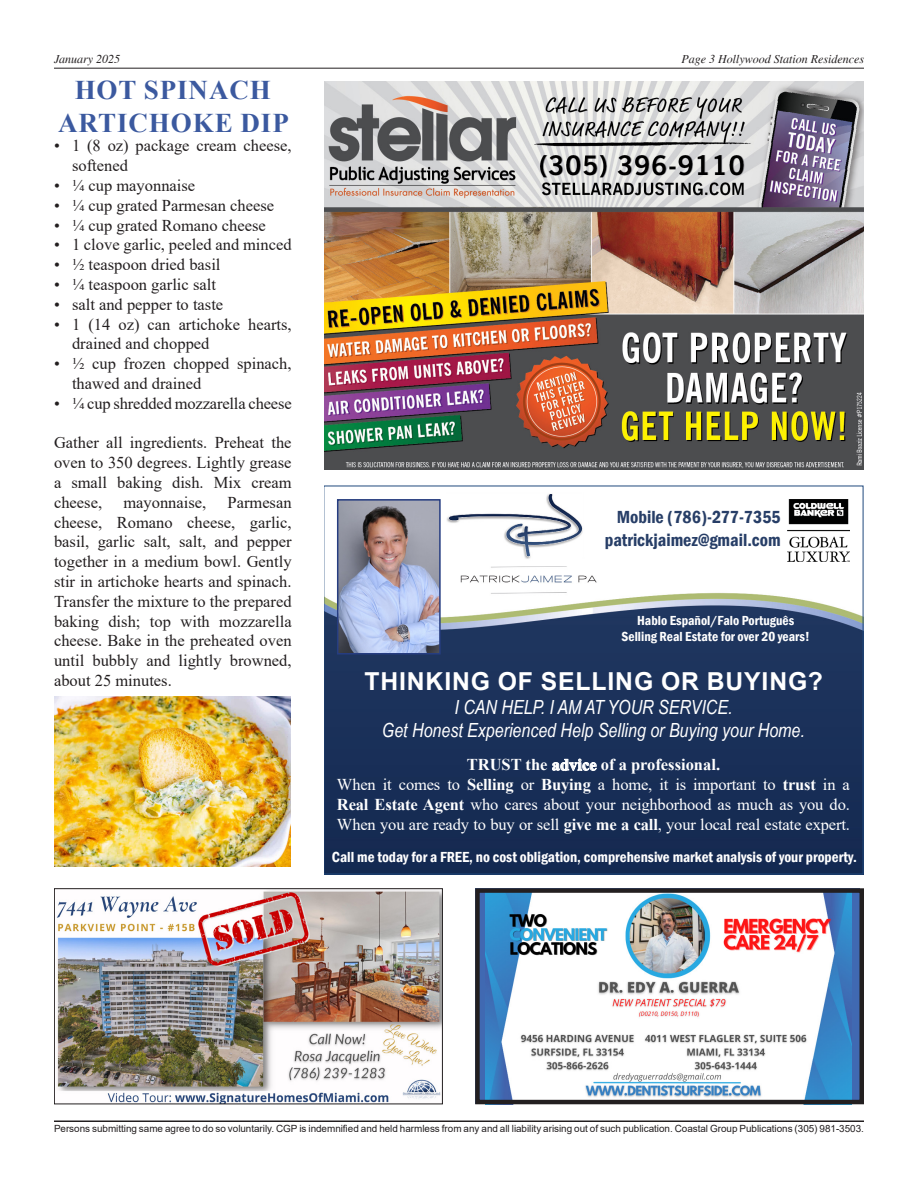
<style>
.page{position:relative;width:918px;height:1188px;background:#fff}
.page>*{position:absolute;margin:0;border:0;box-sizing:border-box;transform-origin:0 0}
.t1{font:700 27px/32.4px "Times New Roman";letter-spacing:.035em;color:#3b599f;text-align:center}
.t2{font:700 24.75px "Arial";letter-spacing:.035em;color:#fff}
.t3{font:italic 19.5px/23.4px "Arial Narrow";color:#fff;text-align:center}
.t4{font:600 condensed 18px/22.5px "Franklin Gothic";color:#273e67;text-align:right}
.t5{font:16.5px/19.8px "Times New Roman";color:#231f20}
.t6{font:16.5px/19.8px "Times New Roman";letter-spacing:-.01em;color:#fff;text-align:center}
.t7{font:600 condensed 15px "Franklin Gothic";color:#fff}
.t8{font:600 condensed 13.5px/16.2px "Franklin Gothic";color:#fff;text-align:center}
.t9{font:italic 12px "Times";color:#231f20}
.t10{font:9.9px "Arial";letter-spacing:-.005em;color:#231f20}
.s1{font-weight:700}
</style>
<div class="page">
<hr style="left:54px;top:68px;width:810px;height:1px;background:#231f20">
<hr style="left:54px;top:1120px;width:810px;height:2px;background:#231f20">
<div style="left:475px;top:888px;width:384px;height:216px;background:#4069b2"></div>
<img style="left:486px;top:894px;width:365px;height:204px">
<div style="left:475px;top:888px;width:389px;height:216px;border:5px solid #231f20"></div>
<img style="left:324px;top:81px;width:540px;height:389px">
<img style="left:326px;top:561px;width:535px;height:311px">
<img style="left:447px;top:494px;width:152px;height:102px">
<img style="left:340px;top:502px;width:98px;height:150px">
<div style="left:337px;top:499px;width:104px;height:156px;border:2px solid #263d81"></div>
<img style="left:787px;top:499px;width:63px;height:62px">
<img style="left:56px;top:890px;width:385px;height:212px">
<div style="left:54px;top:888px;width:389px;height:216px;border:1px solid #231f20"></div>
<img style="left:54px;top:697px;width:236px;height:169px">
<p class="t9" style="left:54px;top:52px;width:68px">January 2025</p>
<p class="t9" style="left:681px;top:52px;width:184px">Page 3 Hollywood Station Residences</p>
<p class="t1" style="left:58px;top:73px;width:232px">HOT SPINACH<br>ARTICHOKE DIP</p>
<p class="t5" style="left:72px;top:136px;width:221px;text-indent:-18px">• 1 (8 oz) package cream cheese, softened</p>
<p class="t5" style="left:54px;top:175px;width:143px">• ¼ cup mayonnaise</p>
<p class="t5" style="left:54px;top:195px;width:222px">• ¼ cup grated Parmesan cheese</p>
<p class="t5" style="left:54px;top:215px;width:213px">• ¼ cup grated Romano cheese</p>
<p class="t5" style="left:54px;top:235px;width:239px">• 1 clove garlic, peeled and minced</p>
<p class="t5" style="left:54px;top:254px;width:168px">• ½ teaspoon dried basil</p>
<p class="t5" style="left:54px;top:274px;width:163px">• ¼ teaspoon garlic salt</p>
<p class="t5" style="left:54px;top:294px;width:171px">• salt and pepper to taste</p>
<p class="t5" style="left:72px;top:314px;width:221px;text-indent:-18px">• 1 (14 oz) can artichoke hearts, drained and chopped</p>
<p class="t5" style="left:72px;top:353px;width:221px;text-indent:-18px">• ½ cup frozen chopped spinach, thawed and drained</p>
<p class="t5" style="left:54px;top:393px;width:239px">• ¼ cup shredded mozzarella cheese</p>
<p class="t5" style="left:54px;top:433px;width:239px;text-align:justify">Gather all ingredients. Preheat the oven to 350 degrees. Lightly grease a small baking dish. Mix cream cheese,</p>
<p class="t5" style="left:123px;top:492px;width:84px">mayonnaise,</p>
<p class="t5" style="left:54px;top:492px;width:239px;text-align:justify;text-indent:173px">Parmesan cheese, Romano cheese, garlic, basil, garlic salt, salt, and pepper together in a medium bowl. Gently stir in artichoke hearts and spinach.<br>Transfer the mixture to the prepared baking dish; top with mozzarella cheese. Bake in the preheated oven until bubbly and lightly browned, about 25 minutes.</p>
<p class="t4" style="left:605px;top:506px;width:177px">Mobile (786)-277-7355 patrickjaimez@gmail.com</p>
<p class="t8" style="left:622px;top:612px;width:190px">Hablo Español/Falo Português<br>Selling Real Estate for over 20 years!</p>
<p class="t2" style="left:364px;top:664px;width:460px">THINKING OF SELLING OR BUYING?</p>
<p class="t3" style="left:382px;top:695px;width:425px">I CAN HELP. I AM AT YOUR SERVICE.<br>Get Honest Experienced Help Selling or Buying your Home.</p>
<p class="t6" style="left:337px;top:754px;width:515px"><span class="s1">TRUST the advice of a professional.<br></span>When it comes to <span class="s1">Selling</span> or <span class="s1">Buying</span> a home, it is important to <span class="s1">trust</span> in a <span class="s1">Real Estate Agent</span> who cares about your neighborhood as much as you do.<br>When you are ready to buy or sell <span class="s1">give me a call</span>, your local real estate expert.</p>
<p class="t7" style="left:332px;top:847px;width:527px">Call me today for a FREE, no cost obligation, comprehensive market analysis of your property.</p>
<p class="t10" style="left:54px;top:1122px;width:811px">Persons submitting same agree to do so voluntarily. CGP is indemnified and held harmless from any and all liability arising out of such publication. Coastal Group Publications (305) 981-3503.</p>
</div>
